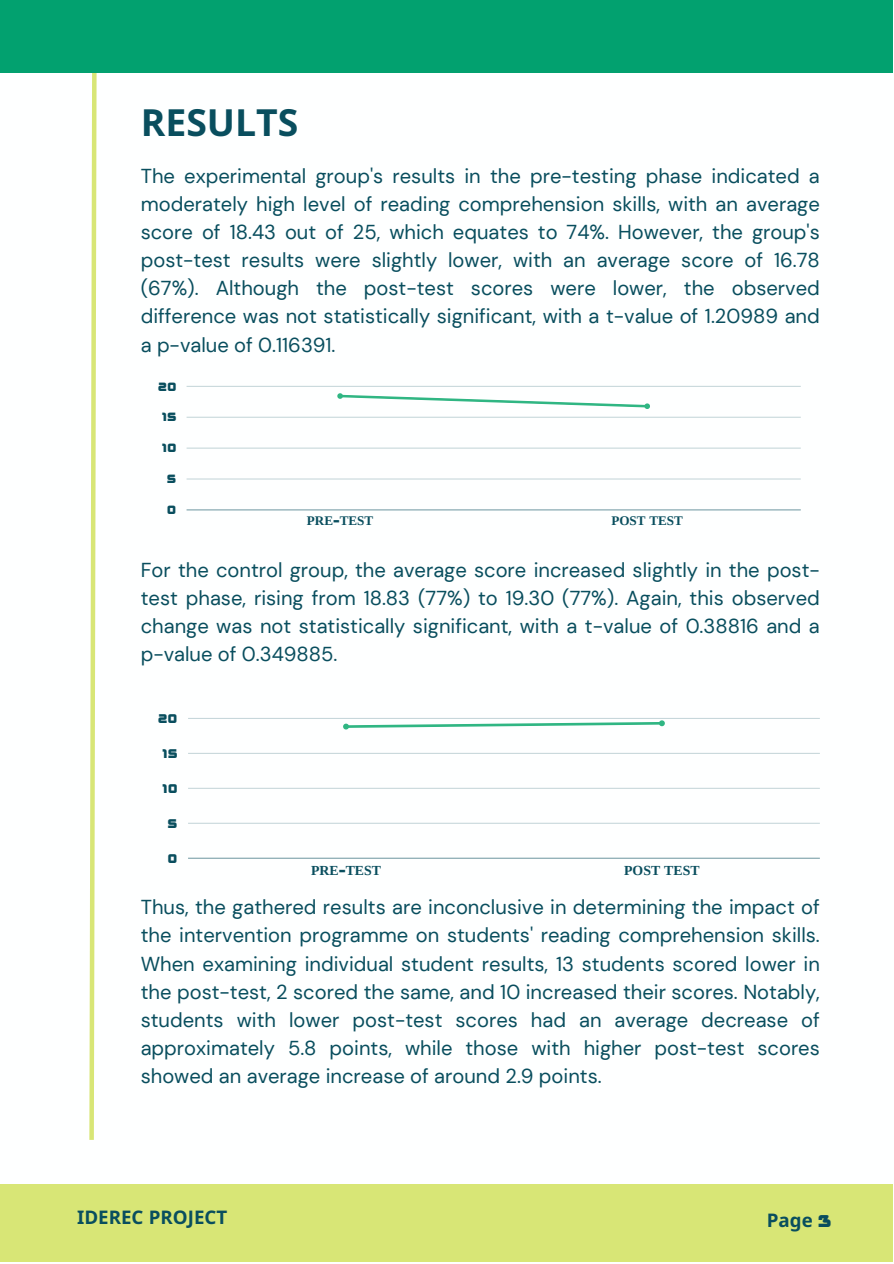
<style>
.page{position:relative;width:894px;height:1264px;background:#fff}
.page>*{position:absolute;margin:0;border:0;box-sizing:border-box;transform-origin:0 0}
.t1{font:700 37.35px "Noto Sans";color:#094e5e}
.t2{font:20.1px/28.2px "DM Sans";color:#094e5e;text-align:justify}
.t3{font:700 18.75px "Noto Sans";color:#094e5e}
.t4{font:700 13.8px "Liberation Serif";color:#094e5e}
.t5{font:700 13.8px "OS Antidott R";color:#094e5e}
.t6{font:700 13.05px "Liberation Serif";color:#094e5e}
.t7{font:700 13.05px "OS Antidott R";color:#094e5e}
.s1{font-family:"OS Antidott R"}
</style>
<div class="page">
<svg style="left:89px;top:73px;width:8px;height:1067px"></svg>
<div style="left:0;top:1184px;width:893px;height:77px;background:#d8e676"></div>
<div style="left:0;top:0;width:893px;height:73px;background:#02a16f"></div>
<svg style="left:337px;top:393px;width:312px;height:16px"></svg>
<hr style="left:186px;top:509px;width:614px;height:1px;background:#a7c0c6">
<hr style="left:186px;top:479px;width:614px;height:1px;background:#dee8ea">
<hr style="left:186px;top:448px;width:614px;height:1px;background:#d7e3e5">
<hr style="left:186px;top:417px;width:614px;height:1px;background:#d1dfe1">
<hr style="left:186px;top:386px;width:614px;height:1px;background:#cbdadd">
<svg style="left:343px;top:720px;width:321px;height:9px"></svg>
<hr style="left:188px;top:858px;width:631px;height:1px;background:#94b2b9">
<hr style="left:188px;top:823px;width:631px;height:1px;background:#cfdde0">
<hr style="left:188px;top:788px;width:631px;height:1px;background:#cddbde">
<hr style="left:188px;top:753px;width:631px;height:1px;background:#cad9dc">
<hr style="left:188px;top:718px;width:631px;height:1px;background:#c7d7db">
<h3 class="t1" style="left:141px;top:96px;width:159px">RESULTS</h3>
<h1 class="t2" style="left:141px;top:162px;width:680px">The experimental group's results in the pre-testing phase indicated a moderately high level of reading comprehension skills, with an average score of 18.43 out of 25, which equates to 74%. However, the group's post-test results were slightly lower, with an average score of 16.78 (67%). Although the post-test scores were lower, the observed difference was not statistically significant, with a t-value of 1.20989 and a p-value of 0.116391.</h1>
<p class="t7" style="left:158px;top:380px;width:20px">20</p>
<p class="t7" style="left:162px;top:411px;width:16px">15</p>
<p class="t7" style="left:162px;top:442px;width:16px">10</p>
<p class="t7" style="left:167px;top:473px;width:11px">5</p>
<p class="t7" style="left:167px;top:503px;width:11px">0</p>
<p class="t6" style="left:307px;top:514px;width:68px">PRE<span class="s1">-</span>TEST</p>
<p class="t6" style="left:611px;top:514px;width:73px">POST TEST</p>
<p class="t2" style="left:141px;top:555px;width:680px">For the control group, the average score increased slightly in the post&shy;test phase, rising from 18.83 (77%) to 19.30 (77%). Again, this observed change was not statistically significant, with a t-value of 0.38816 and a p-value of 0.349885.</p>
<p class="t5" style="left:158px;top:711px;width:21px">20</p>
<p class="t5" style="left:162px;top:746px;width:17px">15</p>
<p class="t5" style="left:162px;top:781px;width:17px">10</p>
<p class="t5" style="left:167px;top:816px;width:12px">5</p>
<p class="t5" style="left:167px;top:851px;width:12px">0</p>
<p class="t4" style="left:311px;top:862px;width:71px">PRE<span class="s1">-</span>TEST</p>
<p class="t4" style="left:624px;top:862px;width:77px">POST TEST</p>
<p class="t2" style="left:141px;top:893px;width:680px">Thus, the gathered results are inconclusive in determining the impact of the intervention programme on students' reading comprehension skills.<br>When examining individual student results, 13 students scored lower in the post-test, 2 scored the same, and 10 increased their scores. Notably, students with lower post-test scores had an average decrease of approximately 5.8 points, while those with higher post-test scores showed an average increase of around 2.9 points.</p>
<p class="t3" style="left:77px;top:1203px;width:152px">IDEREC PROJECT</p>
<h2 class="t3" style="left:766px;top:1206px;width:66px">Page <span class="s1">3</span></h2>
</div>
